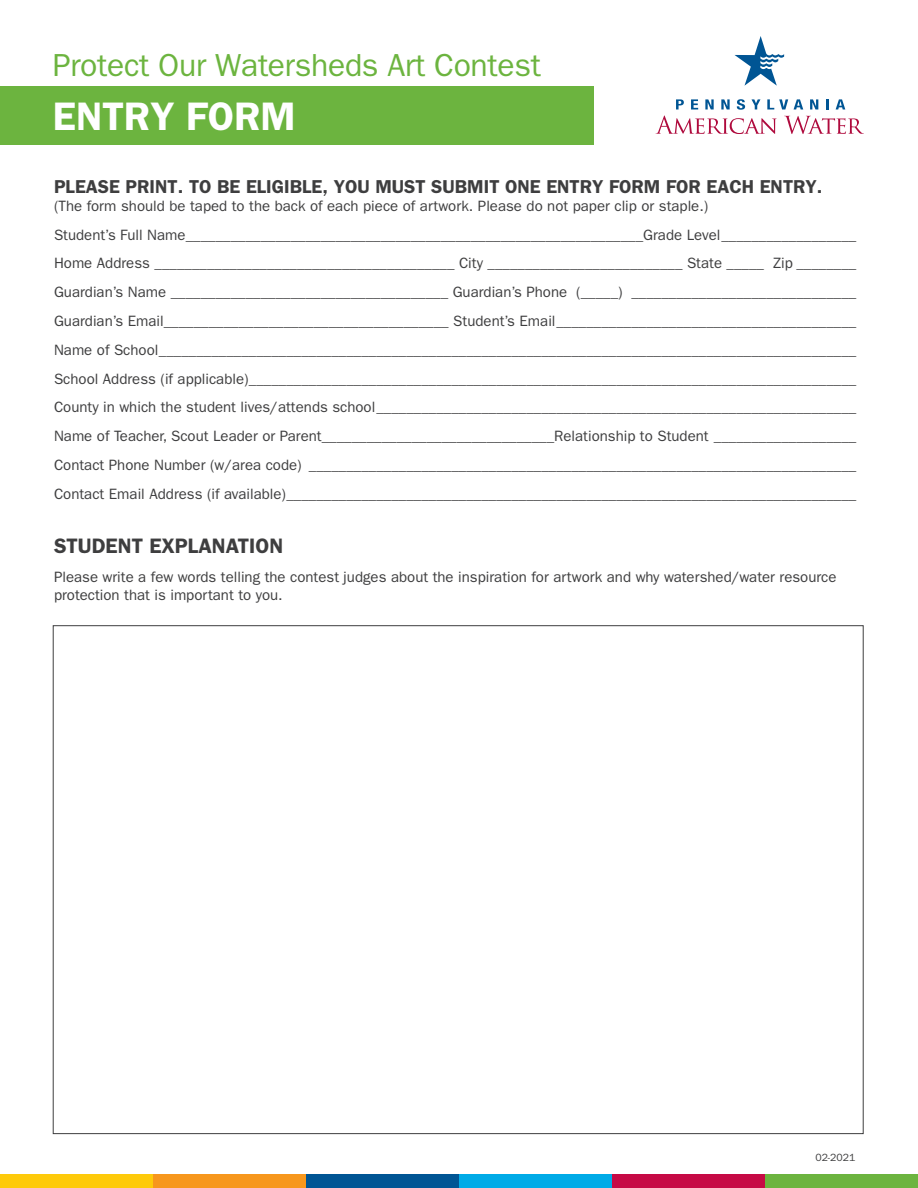
<style>
.page{position:relative;width:918px;height:1188px;background:#fff}
.page>*{position:absolute;margin:0;border:0;box-sizing:border-box;transform-origin:0 0}
.t1{font:600 39.9px "ITC Franklin Gothic Std";color:#fff}
.Title_Head{font:31.95px "ITC Franklin Gothic Std";letter-spacing:-.01em;color:#6cb43f}
.Body{font:600 21px "ITC Franklin Gothic Std";color:#3e3e3f}
.t2{font:600 18.75px "ITC Franklin Gothic Std";color:#3e3e3f}
.Body-2{font:15px/18px "ITC Franklin Gothic Std";color:#3e3e3f}
.t3{font:10.5px "ITC Franklin Gothic Std";color:#3e3e3f}
</style>
<div class="page">
<div style="left:0;top:1175px;width:153px;height:13px;background:#feca0a"></div>
<div style="left:153px;top:1175px;width:153px;height:13px;background:#f7971d"></div>
<div style="left:306px;top:1175px;width:153px;height:13px;background:#005594"></div>
<div style="left:459px;top:1175px;width:153px;height:13px;background:#00abe7"></div>
<div style="left:612px;top:1175px;width:153px;height:13px;background:#c60a45"></div>
<div style="left:765px;top:1175px;width:153px;height:13px;background:#6cb43f"></div>
<svg style="left:656px;top:99px;width:208px;height:35px"></svg>
<svg style="left:735px;top:36px;width:49px;height:50px"></svg>
<div style="left:0;top:87px;width:594px;height:58px;background:#6cb43f"></div>
<p class="Title_Head" style="left:53px;top:47px;width:490px">Protect Our Watersheds Art Contest</p>
<p class="t1" style="left:53px;top:93px;width:244px">ENTRY FORM</p>
<p class="t2" style="left:54px;top:175px;width:770px">PLEASE PRINT. TO BE ELIGIBLE, YOU MUST SUBMIT ONE ENTRY FORM FOR EACH ENTRY.</p>
<p class="Body-2" style="left:54px;top:197px;width:656px">(The form should be taped to the back of each piece of artwork. Please do not paper clip or staple.)</p>
<p class="Body-2" style="left:54px;top:226px;width:804px">Student’s Full Name_____________________________________________________________Grade Level__________________</p>
<p class="Body-2" style="left:54px;top:254px;width:804px">Home Address ________________________________________ City __________________________ State _____ Zip ________</p>
<p class="Body-2" style="left:54px;top:283px;width:804px">Guardian’s Name _____________________________________ Guardian’s Phone (_____) ______________________________</p>
<p class="Body-2" style="left:54px;top:312px;width:804px">Guardian’s Email______________________________________ Student’s Email________________________________________</p>
<p class="Body-2" style="left:54px;top:341px;width:804px">Name of School_____________________________________________________________________________________________</p>
<p class="Body-2" style="left:54px;top:370px;width:804px">School Address (if applicable)_________________________________________________________________________________</p>
<p class="Body-2" style="left:54px;top:398px;width:804px">County in which the student lives/attends school________________________________________________________________</p>
<p class="Body-2" style="left:54px;top:427px;width:804px">Name of Teacher, Scout Leader or Parent_______________________________Relationship to Student ___________________</p>
<p class="Body-2" style="left:54px;top:456px;width:804px">Contact Phone Number (w/area code) _________________________________________________________________________</p>
<p class="Body-2" style="left:54px;top:485px;width:804px">Contact Email Address (if available)____________________________________________________________________________</p>
<p class="Body" style="left:54px;top:533px;width:231px">STUDENT EXPLANATION</p>
<p class="Body-2" style="left:54px;top:568px;width:784px">Please write a few words telling the contest judges about the inspiration for artwork and why watershed/water resource protection that is important to you.</p>
<p class="t3" style="left:815px;top:1151px;width:42px">02-2021</p>
</div>
